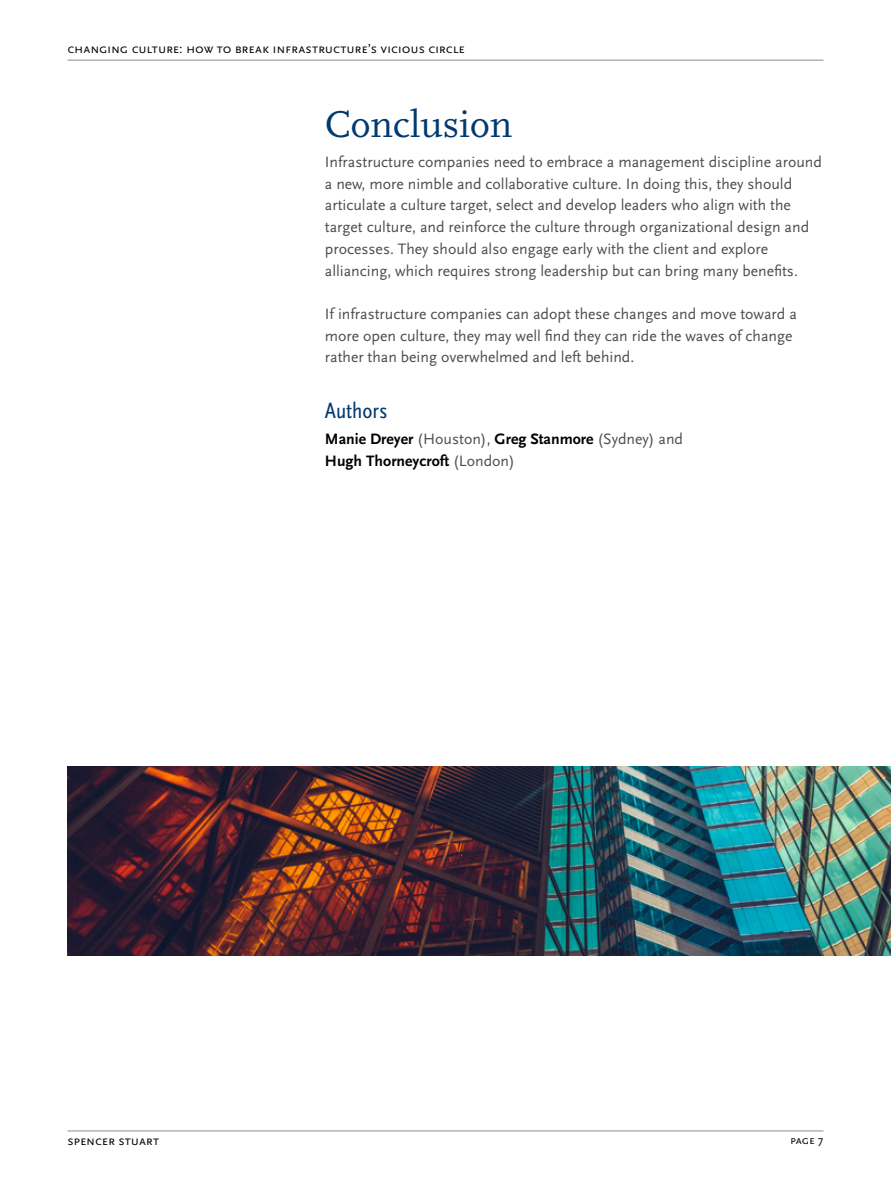
<style>
.page{position:relative;width:891px;height:1188px;background:#fff}
.page>*{position:absolute;margin:0;border:0;box-sizing:border-box;transform-origin:0 0}
.t1{font:39px "Scala Pro";color:#003a70}
.t2{font:condensed 22.5px "Scala Sans Pro";color:#003a70}
.t3{font:15.75px/21.8px "Scala Sans Pro";color:#4d4d4f}
.t4{font:700 15.75px/21.8px "Scala Sans Pro";color:#000}
.t5{font:13.5px "Scala Sans Pro";letter-spacing:-.01em;color:#000}
.t6{font:12px "Scala Sans Pro";color:#000}
.s1{font-weight:400;color:#4d4d4f}
</style>
<div class="page">
<img style="left:68px;top:767px;width:823px;height:189px">
<hr style="left:68px;top:60px;width:756px;height:1px;background:#8a8c8e">
<hr style="left:68px;top:1131px;width:756px;height:1px;background:#8a8c8e">
<p class="t5" style="left:68px;top:41px;width:399px">Changing Culture: How to Break I nfrastructure’s Vicious Circle</p>
<h1 class="t1" style="left:325px;top:101px;width:189px">Conclusion</h1>
<p class="t3" style="left:325px;top:151px;width:499px">Infrastructure companies need to embrace a management discipline around a new, more nimble and collaborative culture. In doing this, they should articulate a culture target, select and develop leaders who align with the target culture, and reinforce the culture through organizational design and processes. They should also engage early with the client and explore alliancing, which requires strong leadership but can bring many benefits.</p>
<p class="t3" style="left:325px;top:303px;width:473px">If infrastructure companies can adopt these changes and move toward a more open culture, they may well find they can ride the waves of change rather than being overwhelmed and left behind.</p>
<h2 class="t2" style="left:325px;top:397px;width:64px">Authors</h2>
<p class="t4" style="left:325px;top:428px;width:360px">Manie Dreyer <span class="s1">(Houston),</span> Greg Stanmore <span class="s1">(Sydney) and<br></span>Hugh Thorneycroft <span class="s1">(London)</span></p>
<p class="t5" style="left:68px;top:1133px;width:93px">Spencer Stuart</p>
<p class="t6" style="left:790px;top:1133px;width:35px">page 7</p>
</div>
